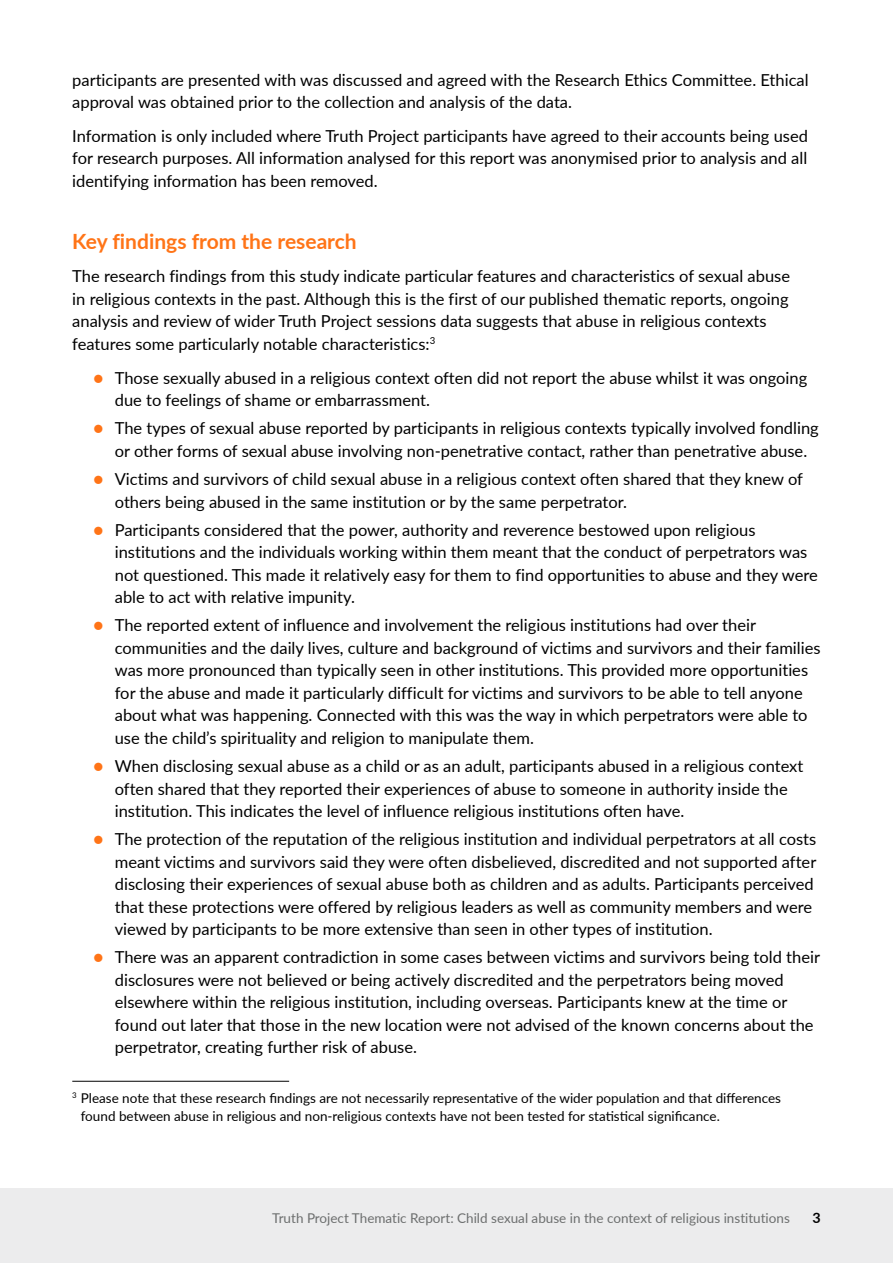
<style>
.page{position:relative;width:893px;height:1263px;background:#fff}
.page>*{position:absolute;margin:0;border:0;box-sizing:border-box;transform-origin:0 0}
.t1{font:700 21px "Lato";color:#ff7417}
.t2{font:16.5px/22.5px "Lato";color:#000}
.t3{font:700 14.25px "Lato";color:#000}
.t4{font:13.5px/18px "Lato";color:#000}
.t5{font:13.5px "Lato";color:#6c6e6e}
.s1{font-weight:700;color:#ff7417}
</style>
<div class="page">
<div style="left:0;top:1188px;width:893px;height:75px;background:#ececed"></div>
<hr style="left:72px;top:1081px;width:217px;height:1px;background:#000">
<p class="t2" style="left:72px;top:68px;width:738px">participants are presented with was discussed and agreed with the Research Ethics Committee. Ethical approval was obtained prior to the collection and analysis of the data.</p>
<p class="t2" style="left:72px;top:124px;width:737px;text-align:justify">Information is only included where Truth Project participants have agreed to their accounts being used for research purposes. All information analysed for this report was anonymised prior to analysis and all identifying information has been removed.</p>
<h3 class="t1" style="left:72px;top:226px;width:286px">Key findings from the research</h3>
<p class="t2" style="left:72px;top:265px;width:719px">The research findings from this study indicate particular features and characteristics of sexual abuse in religious contexts in the past. Although this is the first of our published thematic reports, ongoing analysis and review of wider Truth Project sessions data suggests that abuse in religious contexts features some particularly notable characteristics:<sup>3</sup></p>
<p class="t2" style="left:115px;top:366px;width:694px;text-indent:-21px"><span class="s1">●</span> Those sexually abused in a religious context often did not report the abuse whilst it was ongoing due to feelings of shame or embarrassment.</p>
<p class="t2" style="left:94px;top:416px;width:727px;text-align:center"><span class="s1">●</span> The types of sexual abuse reported by participants in religious contexts typically involved fondling or other forms of sexual abuse involving non-penetrative contact, rather than penetrative abuse.</p>
<p class="t2" style="left:115px;top:467px;width:690px;text-indent:-21px"><span class="s1">●</span> Victims and survivors of child sexual abuse in a religious context often shared that they knew of others being abused in the same institution or by the same perpetrator.</p>
<p class="t2" style="left:115px;top:518px;width:704px;text-indent:-21px"><span class="s1">●</span> Participants considered that the power, authority and reverence bestowed upon religious institutions and the individuals working within them meant that the conduct of perpetrators was not questioned. This made it relatively easy for them to find opportunities to abuse and they were able to act with relative impunity.</p>
<p class="t2" style="left:115px;top:613px;width:707px;text-indent:-21px"><span class="s1">●</span> The reported extent of influence and involvement the religious institutions had over their communities and the daily lives, culture and background of victims and survivors and their families was more pronounced than typically seen in other institutions. This provided more opportunities for the abuse and made it particularly difficult for victims and survivors to be able to tell anyone about what was happening. Connected with this was the way in which perpetrators were able to use the child’s spirituality and religion to manipulate them.</p>
<p class="t2" style="left:115px;top:754px;width:690px;text-indent:-21px"><span class="s1">●</span> When disclosing sexual abuse as a child or as an adult, participants abused in a religious context often shared that they reported their experiences of abuse to someone in authority inside the institution. This indicates the level of influence religious institutions often have.</p>
<p class="t2" style="left:115px;top:827px;width:703px;text-indent:-21px"><span class="s1">●</span> The protection of the reputation of the religious institution and individual perpetrators at all costs meant victims and survivors said they were often disbelieved, discredited and not supported after disclosing their experiences of sexual abuse both as children and as adults. Participants perceived that these protections were offered by religious leaders as well as community members and were viewed by participants to be more extensive than seen in other types of institution.</p>
<p class="t2" style="left:115px;top:945px;width:707px;text-indent:-21px"><span class="s1">●</span> There was an apparent contradiction in some cases between victims and survivors being told their disclosures were not believed or being actively discredited and the perpetrators being moved elsewhere within the religious institution, including overseas. Participants knew at the time or found out later that those in the new location were not advised of the known concerns about the perpetrator, creating further risk of abuse.</p>
<p class="t4" style="left:81px;top:1088px;width:702px;text-indent:-9px"><sup>3</sup> Please note that these research findings are not necessarily representative of the wider population and that differences found between abuse in religious and non-religious contexts have not been tested for statistical significance.</p>
<p class="t5" style="left:272px;top:1208px;width:519px">Truth Project Thematic Report: Child sexual abuse in the context of religious institutions</p>
<p class="t3" style="left:812px;top:1207px;width:10px">3</p>
</div>
